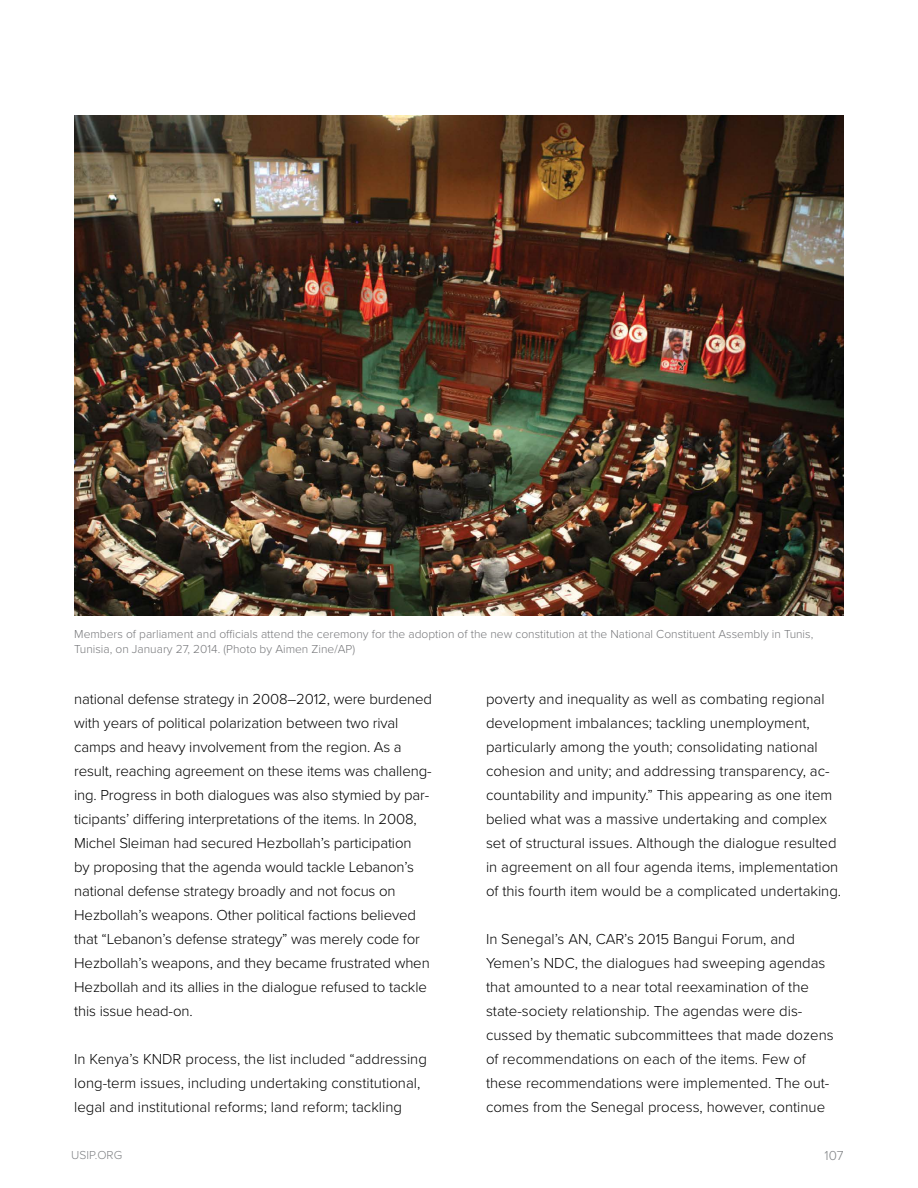
<style>
.page{position:relative;width:918px;height:1188px;background:#fff}
.page>*{position:absolute;margin:0;border:0;box-sizing:border-box;transform-origin:0 0}
.t1{font:300 15px/24px "Proxima Nova";color:#000}
.t2{font:300 13.5px "Proxima Nova";color:#808285}
.t3{font:300 12px/14.4px "Proxima Nova";color:#77787b}
.t4{font:300 12px "Proxima Nova";color:#808285}
</style>
<div class="page">
<img style="left:74px;top:116px;width:770px;height:500px">
<p class="t3" style="left:74px;top:626px;width:741px">Members of parliament and officials attend the ceremony for the adoption of the new constitution at the National Constituent Assembly in Tunis,<br>Tunisia, on January 27, 2014. (Photo by Aimen Zine/AP)</p>
<p class="t1" style="left:74px;top:686px;width:359px">national defense strategy in 2008–2012, were burdened with years of political polarization between two rival camps and heavy involvement from the region. As a result, reaching agreement on these items was challeng&shy;ing. Progress in both dialogues was also stymied by par&shy;ticipants’ differing interpretations of the items. In 2008, Michel Sleiman had secured Hezbollah’s participation<br>by proposing that the agenda would tackle Lebanon’s national defense strategy broadly and not focus on Hezbollah’s weapons. Other political factions believed that “Lebanon’s defense strategy” was merely code for Hezbollah’s weapons, and they became frustrated when Hezbollah and its allies in the dialogue refused to tackle this issue head-on.</p>
<p class="t1" style="left:74px;top:1046px;width:354px">In Kenya’s KNDR process, the list included “addressing long-term issues, including undertaking constitutional, legal and institutional reforms; land reform; tackling</p>
<p class="t1" style="left:486px;top:686px;width:357px">poverty and inequality as well as combating regional development imbalances; tackling unemployment, particularly among the youth; consolidating national cohesion and unity; and addressing transparency, ac&shy;countability and impunity.” This appearing as one item belied what was a massive undertaking and complex set of structural issues. Although the dialogue resulted in agreement on all four agenda items, implementation of this fourth item would be a complicated undertaking.</p>
<p class="t1" style="left:486px;top:926px;width:349px">In Senegal’s AN, CAR’s 2015 Bangui Forum, and Yemen’s NDC, the dialogues had sweeping agendas that amounted to a near total reexamination of the state-society relationship. The agendas were dis&shy;cussed by thematic subcommittees that made dozens of recommendations on each of the items. Few of these recommendations were implemented. The out&shy;comes from the Senegal process, however, continue</p>
<p class="t4" style="left:71px;top:1146px;width:53px">USIP.ORG</p>
<p class="t2" style="left:825px;top:1146px;width:21px">107</p>
</div>
